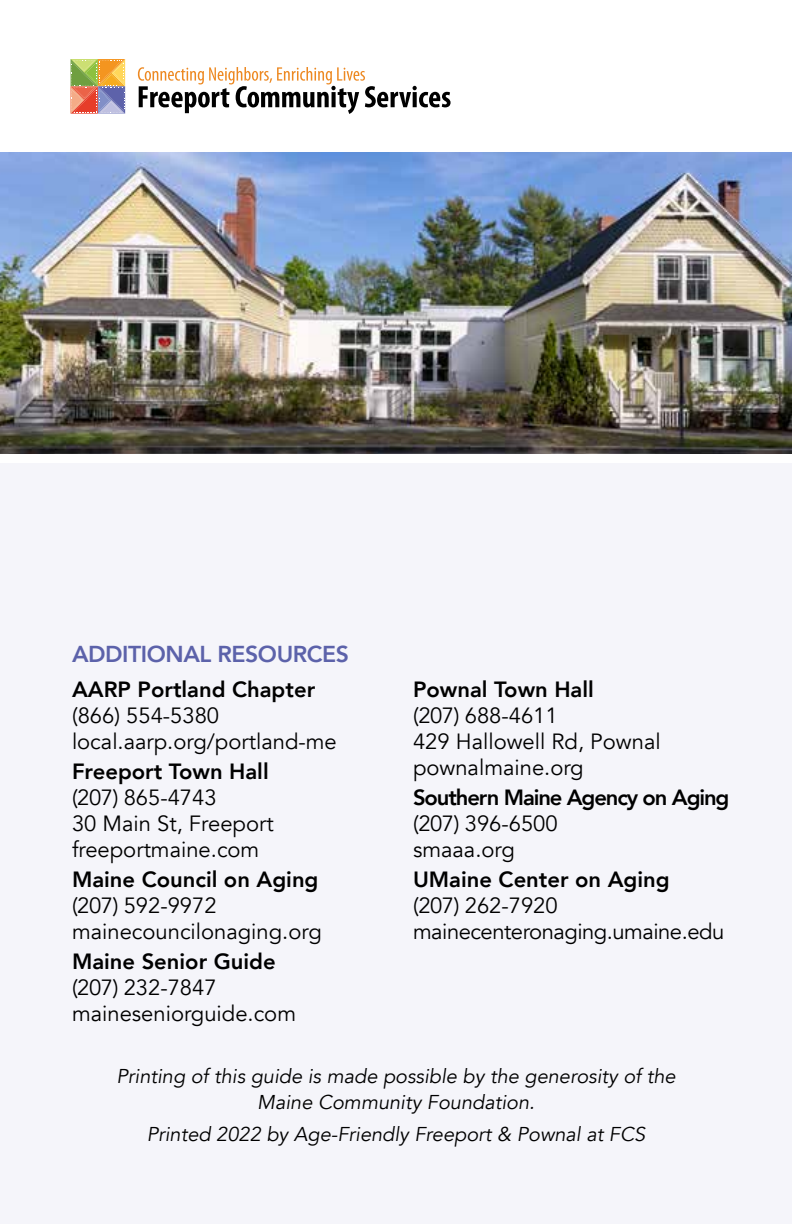
<style>
.page{position:relative;width:792px;height:1224px;background:#fff}
.page>*{position:absolute;margin:0;border:0;box-sizing:border-box;transform-origin:0 0}
.t1{font:800 23px "Avenir";letter-spacing:-.02em;color:#5c62aa}
.t2{font:22px/26px "Avenir";color:#000}
.t3{font:800 22px "Avenir";color:#000}
.t4{font:22px/26px "Avenir";letter-spacing:-.02em;color:#000}
.t5{font:800 22px "Avenir";letter-spacing:-.05em;color:#000}
.t6{font:italic 20px/26px "Avenir";color:#000;text-align:center}
</style>
<div class="page">
<div style="left:0;top:464px;width:792px;height:760px;background:#f5f5fa"></div>
<svg style="left:71px;top:59px;width:54px;height:55px;background:#bf9a6c"></svg>
<svg style="left:138px;top:67px;width:313px;height:47px"></svg>
<img style="left:0;top:153px;width:792px;height:301px">
<p class="t1" style="left:72px;top:636px;width:279px">ADDITIONAL RESOURCES</p>
<p class="t3" style="left:72px;top:672px;width:245px">AARP Portland Chapter</p>
<p class="t2" style="left:72px;top:702px;width:266px">(866) 554-5380 local.aarp.org/portland-me</p>
<p class="t3" style="left:72px;top:754px;width:198px">Freeport Town Hall</p>
<p class="t2" style="left:72px;top:784px;width:203px">(207) 865-4743<br>30 Main St, Freeport freeportmaine.com</p>
<p class="t3" style="left:72px;top:862px;width:248px">Maine Council on Aging</p>
<p class="t2" style="left:72px;top:893px;width:251px">(207) 592-9972 mainecouncilonaging.org</p>
<p class="t3" style="left:72px;top:944px;width:205px">Maine Senior Guide</p>
<p class="t2" style="left:72px;top:975px;width:226px">(207) 232-7847 maineseniorguide.com</p>
<p class="t3" style="left:413px;top:672px;width:182px">Pownal Town Hall</p>
<p class="t2" style="left:413px;top:703px;width:249px">(207) 688-4611<br>429 Hallowell Rd, Pownal pownalmaine.org</p>
<p class="t5" style="left:413px;top:780px;width:318px">Southern Maine Agency on Aging</p>
<p class="t2" style="left:413px;top:811px;width:146px">(207) 396-6500 smaaa.org</p>
<p class="t3" style="left:413px;top:862px;width:258px">UMaine Center on Aging</p>
<p class="t4" style="left:413px;top:893px;width:313px">(207) 262-7920 mainecenteronaging.umaine.edu</p>
<p class="t6" style="left:116px;top:1063px;width:561px">Printing of this guide is made possible by the generosity of the<br>Maine Community Foundation.</p>
<p class="t6" style="left:147px;top:1121px;width:500px">Printed 2022 by Age-Friendly Freeport &amp; Pownal at FCS</p>
</div>
